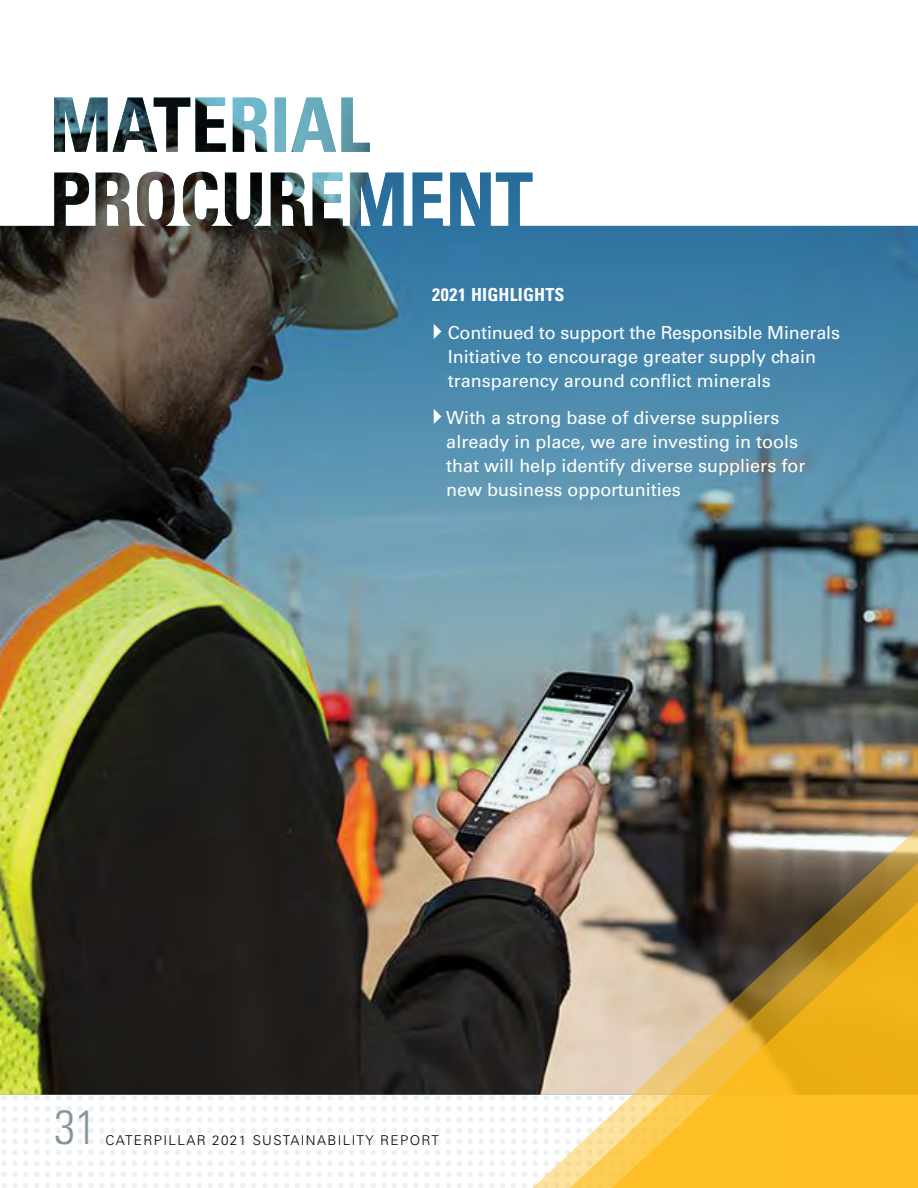
<style>
.page{position:relative;width:918px;height:1188px;background:#fff}
.page>*{position:absolute;margin:0;border:0;box-sizing:border-box;transform-origin:0 0}
.t1{font:300 condensed 48px "Univers LT Std";color:#8897a0}
.t2{font:18px/24px "Univers LT Std";color:#fff}
.t3{font:700 condensed 18px "Univers LT Std";letter-spacing:.01em;color:#fff}
.t4{font:300 13.5px "Univers LT Std";letter-spacing:.1em;color:#000106}
</style>
<div class="page">
<img style="left:0;top:906px;width:532px;height:189px">
<img style="left:0;top:98px;width:918px;height:808px">
<svg style="left:522px;top:1172px;width:5px;height:16px"></svg>
<svg style="left:522px;top:1161px;width:5px;height:5px"></svg>
<svg style="left:522px;top:1150px;width:5px;height:5px"></svg>
<svg style="left:522px;top:1095px;width:5px;height:49px"></svg>
<svg style="left:446px;top:1172px;width:5px;height:16px"></svg>
<svg style="left:457px;top:1172px;width:59px;height:16px"></svg>
<svg style="left:446px;top:1161px;width:5px;height:5px"></svg>
<svg style="left:457px;top:1161px;width:59px;height:5px"></svg>
<svg style="left:446px;top:1150px;width:5px;height:5px"></svg>
<svg style="left:457px;top:1150px;width:59px;height:5px"></svg>
<svg style="left:446px;top:1095px;width:5px;height:49px"></svg>
<svg style="left:457px;top:1095px;width:59px;height:49px"></svg>
<svg style="left:132px;top:1172px;width:59px;height:16px"></svg>
<svg style="left:197px;top:1172px;width:59px;height:16px"></svg>
<svg style="left:132px;top:1161px;width:59px;height:5px"></svg>
<svg style="left:197px;top:1161px;width:59px;height:5px"></svg>
<svg style="left:132px;top:1150px;width:59px;height:5px"></svg>
<svg style="left:197px;top:1150px;width:59px;height:5px"></svg>
<svg style="left:132px;top:1095px;width:59px;height:49px"></svg>
<svg style="left:197px;top:1095px;width:59px;height:49px"></svg>
<svg style="left:262px;top:1172px;width:27px;height:16px"></svg>
<svg style="left:295px;top:1172px;width:70px;height:16px"></svg>
<svg style="left:371px;top:1172px;width:69px;height:16px"></svg>
<svg style="left:262px;top:1161px;width:27px;height:5px"></svg>
<svg style="left:295px;top:1161px;width:70px;height:5px"></svg>
<svg style="left:371px;top:1161px;width:69px;height:5px"></svg>
<svg style="left:262px;top:1150px;width:27px;height:5px"></svg>
<svg style="left:295px;top:1150px;width:70px;height:5px"></svg>
<svg style="left:371px;top:1150px;width:69px;height:5px"></svg>
<svg style="left:262px;top:1095px;width:27px;height:49px"></svg>
<svg style="left:295px;top:1095px;width:70px;height:49px"></svg>
<svg style="left:371px;top:1095px;width:69px;height:49px"></svg>
<svg style="left:2px;top:1172px;width:48px;height:16px"></svg>
<svg style="left:56px;top:1172px;width:59px;height:16px"></svg>
<svg style="left:121px;top:1172px;width:5px;height:16px"></svg>
<svg style="left:2px;top:1161px;width:48px;height:5px"></svg>
<svg style="left:56px;top:1161px;width:59px;height:5px"></svg>
<svg style="left:121px;top:1161px;width:5px;height:5px"></svg>
<svg style="left:2px;top:1150px;width:48px;height:5px"></svg>
<svg style="left:56px;top:1150px;width:59px;height:5px"></svg>
<svg style="left:121px;top:1150px;width:5px;height:5px"></svg>
<svg style="left:2px;top:1095px;width:48px;height:49px"></svg>
<svg style="left:56px;top:1095px;width:59px;height:49px"></svg>
<svg style="left:121px;top:1095px;width:5px;height:49px"></svg>
<img style="left:532px;top:828px;width:386px;height:360px">
<svg style="left:570px;top:863px;width:348px;height:325px;background:#ac9a7e"></svg>
<svg style="left:612px;top:902px;width:306px;height:286px;background:#d1a53d"></svg>
<svg style="left:434px;top:323px;width:7px;height:16px"></svg>
<svg style="left:434px;top:409px;width:7px;height:15px"></svg>
<p class="t3" style="left:432px;top:284px;width:134px">2021 HIGHLIGHTS</p>
<p class="t2" style="left:448px;top:320px;width:394px">Continued to support the Responsible Minerals<br>Initiative to encourage greater supply chain transparency around conflict minerals</p>
<p class="t2" style="left:446px;top:406px;width:361px">With a strong base of diverse suppliers already in place, we are investing in tools that will help identify diverse suppliers for new business opportunities</p>
<h1 class="t1" style="left:54px;top:1099px;width:44px">31</h1>
<p class="t4" style="left:105px;top:1132px;width:335px">CATERPILLAR 2021 SUSTAINABILITY REPORT</p>
</div>
